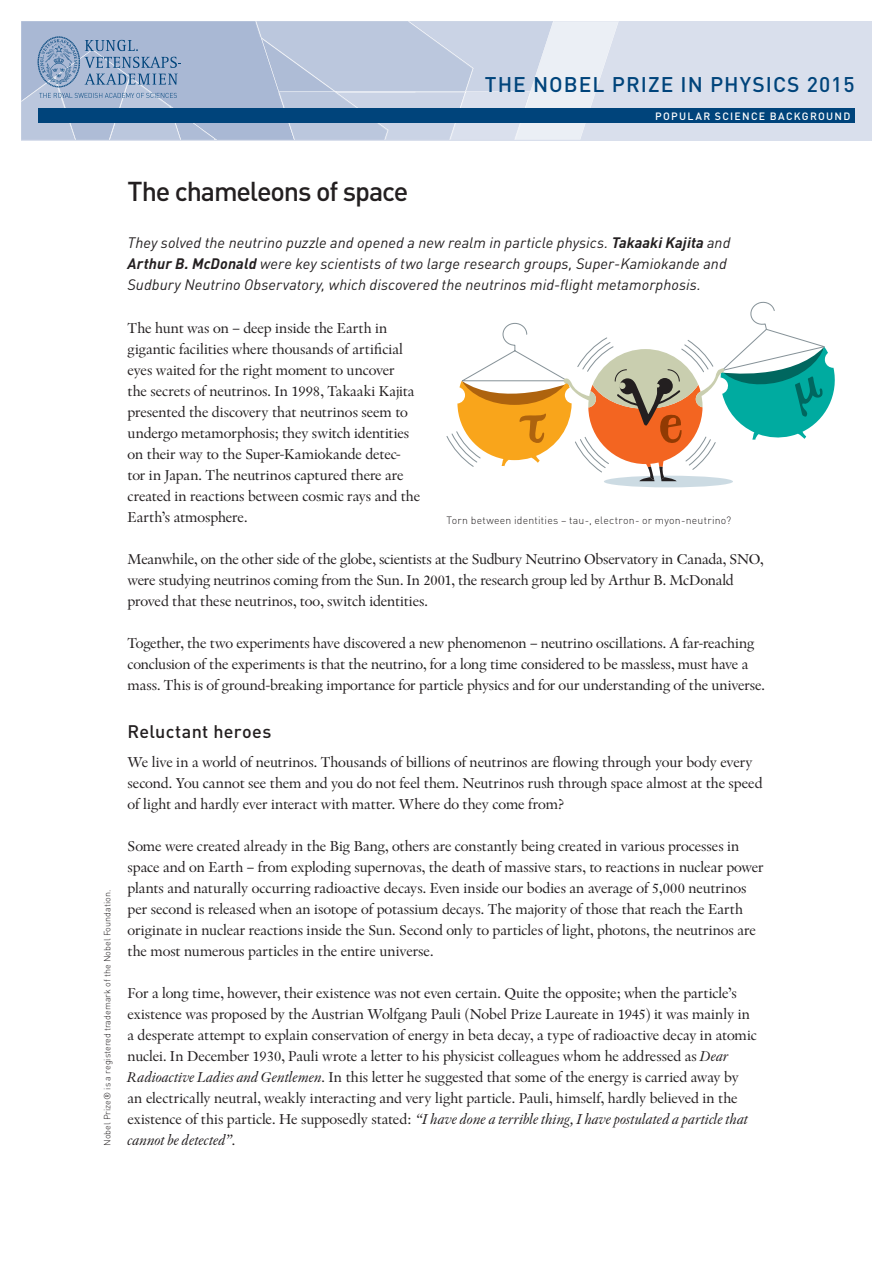
<style>
.page{position:relative;width:893px;height:1263px;background:#fff}
.page>*{position:absolute;margin:0;border:0;box-sizing:border-box;transform-origin:0 0}
._02_rubrik{font:500 27px "DIN Pro";letter-spacing:-.045em;color:#231f20}
.t1{font:500 21px "DIN Pro";letter-spacing:.05em;color:#00447b}
._05_Mellanrubrik{font:500 18px "DIN Pro";letter-spacing:.015em;color:#231f20}
._04_Brödtext_utan_in{font:15px/21px "Indigo Twenty";letter-spacing:-.01em;color:#231f20}
._01_ingress{font:italic 15px/21px "DIN Pro";letter-spacing:.005em;color:#231f20}
._06_Bildtext_svart{font:300 10.5px "DIN Pro";letter-spacing:.025em;color:#231f20}
._14_Sidfot{font:500 10.5px "DIN Pro";letter-spacing:.12em;color:#fff}
._16_Finstilt{font:300 9px "DIN Pro";color:#231f20}
.s1{font-weight:700}
.s2{font-style:italic}
</style>
<div class="page">
<div style="left:21px;top:21px;width:851px;height:119px;background:#d9dfec"></div>
<div style="left:38px;top:108px;width:817px;height:15px;background:#00447b"></div>
<svg style="left:21px;top:21px;width:598px;height:119px"></svg>
<div style="left:604px;top:476px;width:129px;height:11px;background:#ccdbe3;border-radius:50%"></div>
<svg style="left:446px;top:302px;width:389px;height:179px"></svg>
<p class="t1" style="left:485px;top:70px;width:371px">THE NOBEL PRIZE IN PHYSICS 2015</p>
<p class="_14_Sidfot" style="left:655px;top:109px;width:197px">POPULAR SCIENCE BACKGROUND</p>
<p class="_16_Finstilt" style="left:101px;top:1146px;width:258px;rotate:-90deg">Nobel Prize® is a registered trademark of the Nobel Foundation.</p>
<p class="_02_rubrik" style="left:128px;top:173px;width:282px">The chameleons of space</p>
<p class="_01_ingress" style="left:128px;top:232px;width:604px">They solved the neutrino puzzle and opened a new realm in particle physics. <span class="s1">Takaaki Kajita</span> and<br><span class="s1">Arthur B. McDonald</span> were key scientists of two large research groups, Super-Kamiokande and</p>
<p class="_01_ingress" style="left:128px;top:274px;width:575px">Sudbury Neutrino Observatory, which discovered the neutrinos mid-flight metamorphosis.</p>
<p class="_04_Brödtext_utan_in" style="left:128px;top:317px;width:294px">The hunt was on – deep inside the Earth in gigantic facilities where thousands of artificial eyes waited for the right moment to uncover<br>the secrets of neutrinos. In 1998, Takaaki Kajita presented the discovery that neutrinos seem to undergo metamorphosis; they switch identities on their way to the Super-Kamiokande detec&shy;tor in Japan. The neutrinos captured there are created in reactions between cosmic rays and the Earth’s atmosphere.</p>
<p class="_04_Brödtext_utan_in" style="left:128px;top:548px;width:638px">Meanwhile, on the other side of the globe, scientists at the Sudbury Neutrino Observatory in Canada, SNO, were studying neutrinos coming from the Sun. In 2001, the research group led by Arthur B. McDonald proved that these neutrinos, too, switch identities.</p>
<p class="_04_Brödtext_utan_in" style="left:128px;top:632px;width:639px">Together, the two experiments have discovered a new phenomenon – neutrino oscillations. A far-reaching conclusion of the experiments is that the neutrino, for a long time considered to be massless, must have a mass. This is of ground-breaking importance for particle physics and for our understanding of the universe.</p>
<p class="_05_Mellanrubrik" style="left:128px;top:719px;width:145px">Reluctant heroes</p>
<p class="_04_Brödtext_utan_in" style="left:128px;top:752px;width:636px">We live in a world of neutrinos. Thousands of billions of neutrinos are flowing through your body every second. You cannot see them and you do not feel them. Neutrinos rush through space almost at the speed of light and hardly ever interact with matter. Where do they come from?</p>
<p class="_04_Brödtext_utan_in" style="left:128px;top:836px;width:638px">Some were created already in the Big Bang, others are constantly being created in various processes in space and on Earth – from exploding supernovas, the death of massive stars, to reactions in nuclear power plants and naturally occurring radioactive decays. Even inside our bodies an average of 5,000 neutrinos per second is released when an isotope of potassium decays. The majority of those that reach the Earth originate in nuclear reactions inside the Sun. Second only to particles of light, photons, the neutrinos are the most numerous particles in the entire universe.</p>
<p class="_04_Brödtext_utan_in" style="left:128px;top:983px;width:631px">For a long time, however, their existence was not even certain. Quite the opposite; when the particle’s existence was proposed by the Austrian Wolfgang Pauli (Nobel Prize Laureate in 1945) it was mainly in a desperate attempt to explain conservation of energy in beta decay, a type of radioactive decay in atomic nuclei. In December 1930, Pauli wrote a letter to his physicist colleagues whom he addressed as <span class="s2">Dear Radioactive Ladies and Gentlemen</span>. In this letter he suggested that some of the energy is carried away by an electrically neutral, weakly interacting and very light particle. Pauli, himself, hardly believed in the existence of this particle. He supposedly stated: <span class="s2">“I have done a terrible thing, I have postulated a particle that cannot be detected”</span>.</p>
<p class="_06_Bildtext_svart" style="left:446px;top:513px;width:286px">Torn between identities – tau-, electron- or myon-neutrino?</p>
</div>
